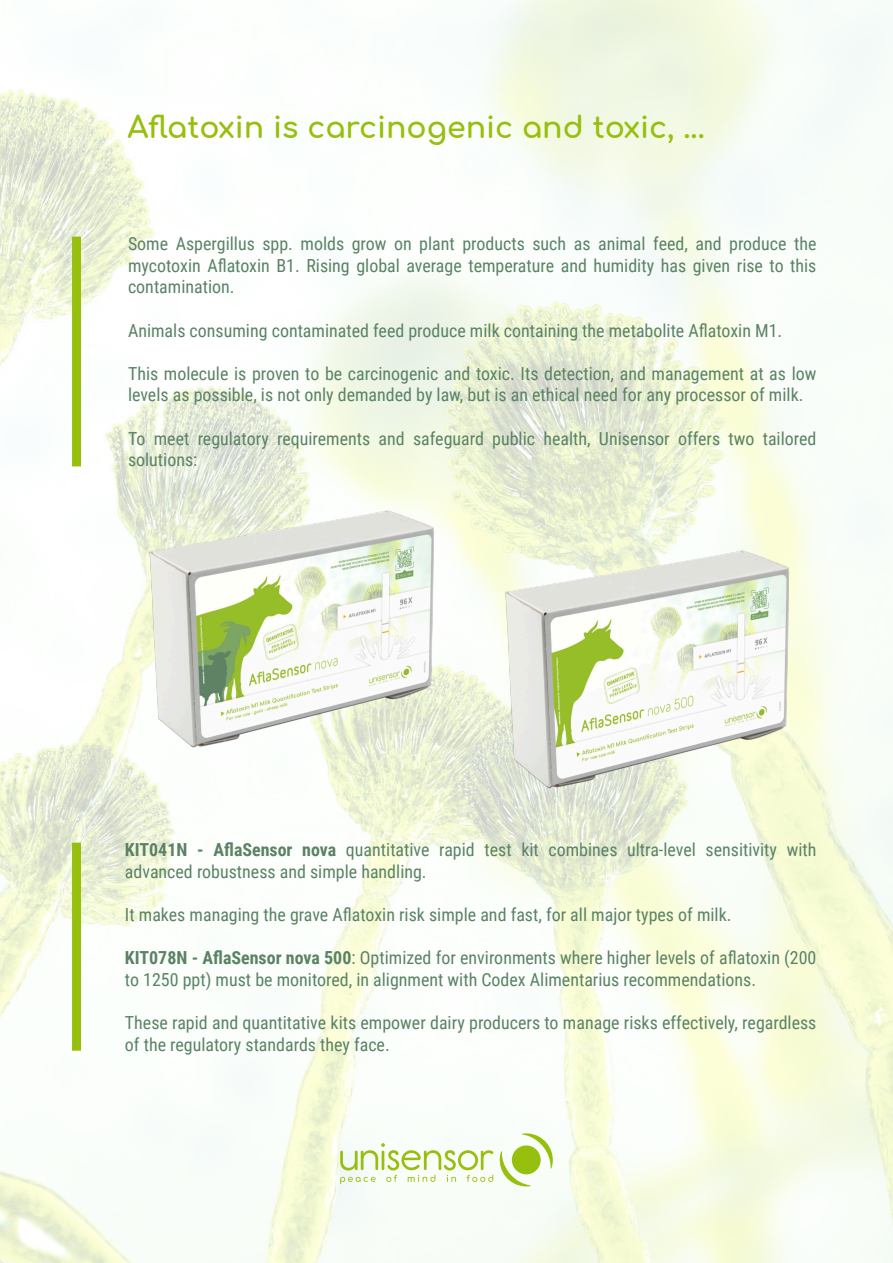
<style>
.page{position:relative;width:893px;height:1263px;background:#fff}
.page>*{position:absolute;margin:0;border:0;box-sizing:border-box;transform-origin:0 0}
.t1{font:700 30px "Comfortaa";color:#97bf0d}
.t2{font:18px "Roboto Condensed";color:#5a8264}
.t3{font:700 18px "Roboto Condensed";color:#5a8264}
.s1{font-weight:700}
</style>
<div class="page">
<img style="left:0;top:0;width:893px;height:1263px">
<div style="left:72px;top:237px;width:9px;height:229px;background:#97bf0d"></div>
<div style="left:72px;top:843px;width:9px;height:208px;background:#97bf0d"></div>
<img style="left:75px;top:486px;width:386px;height:303px">
<img style="left:430px;top:527px;width:386px;height:302px">
<svg style="left:499px;top:1133px;width:55px;height:53px"></svg>
<svg style="left:340px;top:1143px;width:153px;height:41px"></svg>
<p class="t1" style="left:128px;top:112px;width:579px">Aflatoxin is carcinogenic and toxic, ...</p>
<p class="t2" style="left:128px;top:237px;width:690px">Some Aspergillus spp. molds grow on plant products such as animal feed, and produce the</p>
<p class="t2" style="left:128px;top:258px;width:690px">mycotoxin Aflatoxin B1. Rising global average temperature and humidity has given rise to this</p>
<p class="t2" style="left:128px;top:280px;width:108px">contamination.</p>
<p class="t2" style="left:128px;top:323px;width:656px">Animals consuming contaminated feed produce milk containing the metabolite Aflatoxin M1.</p>
<p class="t2" style="left:128px;top:366px;width:690px">This molecule is proven to be carcinogenic and toxic. Its detection, and management at as low</p>
<p class="t2" style="left:128px;top:388px;width:677px">levels as possible, is not only demanded by law, but is an ethical need for any processor of milk.</p>
<p class="t2" style="left:128px;top:431px;width:690px">To meet regulatory requirements and safeguard public health, Unisensor offers two tailored</p>
<p class="t2" style="left:128px;top:453px;width:71px">solutions:</p>
<p class="t3" style="left:125px;top:843px;width:213px">KIT041N - AflaSensor nova</p>
<p class="t2" style="left:346px;top:843px;width:472px">quantitative rapid test kit combines ultra-level sensitivity with</p>
<p class="t2" style="left:125px;top:864px;width:303px">advanced robustness and simple handling.</p>
<p class="t2" style="left:125px;top:907px;width:608px">It makes managing the grave Aflatoxin risk simple and fast, for all major types of milk.</p>
<p class="t2" style="left:125px;top:951px;width:693px"><span class="s1">KIT078N - AflaSensor nova 500</span>: Optimized for environments where higher levels of aflatoxin (200</p>
<p class="t2" style="left:125px;top:972px;width:633px">to 1250 ppt) must be monitored, in alignment with Codex Alimentarius recommendations.</p>
<p class="t2" style="left:125px;top:1015px;width:693px">These rapid and quantitative kits empower dairy producers to manage risks effectively, regardless</p>
<p class="t2" style="left:125px;top:1037px;width:266px">of the regulatory standards they face.</p>
</div>
